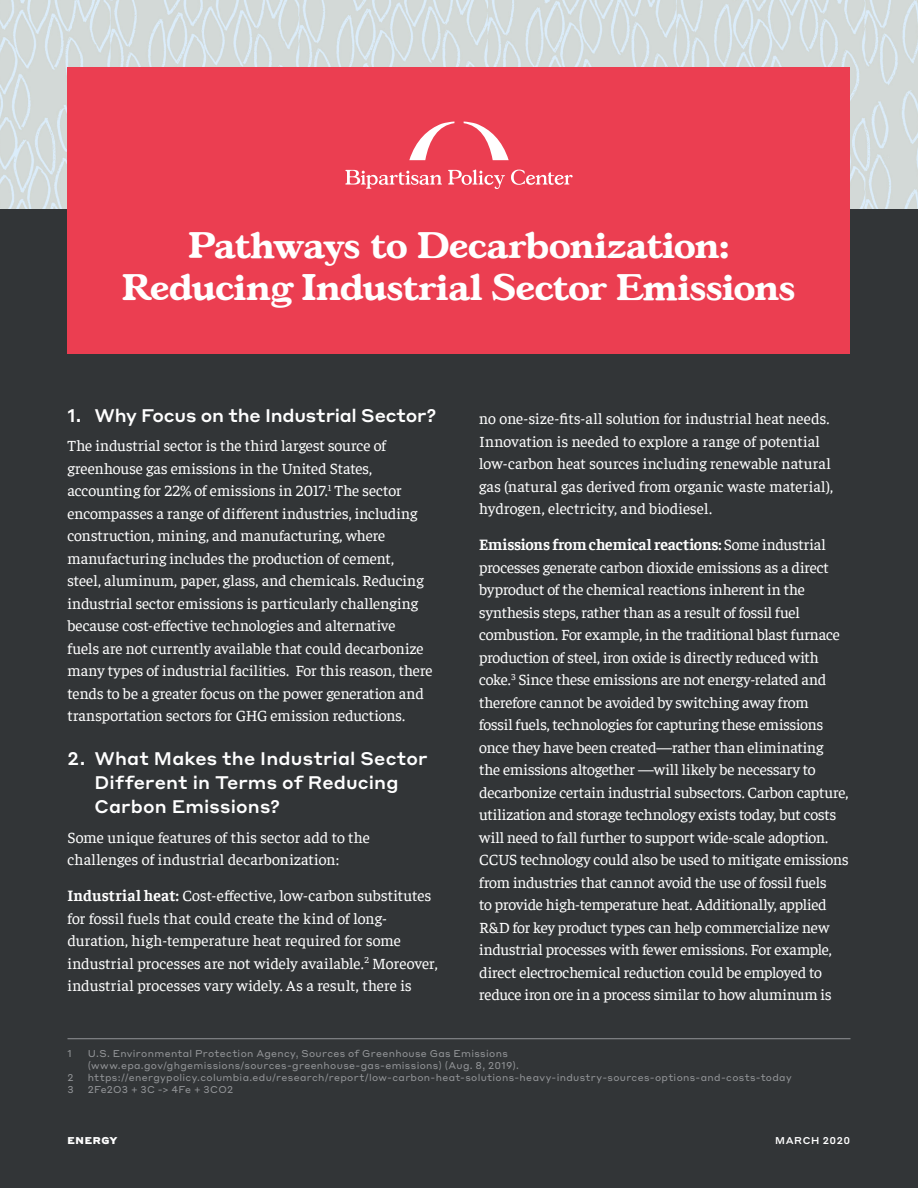
<style>
.page{position:relative;width:918px;height:1188px;background:#fff}
.page>*{position:absolute;margin:0;border:0;box-sizing:border-box;transform-origin:0 0}
.Cover_-_Title{font:700 36px/42px "Gascogne TS";letter-spacing:.005em;color:#fff;text-align:center}
.t1{font:500 18px/24px "Styrene A";letter-spacing:.005em;color:#fff}
.t2{font:500 18px "Styrene A";letter-spacing:-.015em;color:#fff}
.Body__White__-_Repor{font:15.75px/22.5px "Faustina";letter-spacing:-.005em;color:#fff}
.Footnote{font:9.75px/12px "Styrene A";letter-spacing:.035em;color:#939598}
.t3{font:500 9.75px "Styrene A";letter-spacing:.065em;color:#fff}
.t4{font:900 9.75px "Styrene A";letter-spacing:.07em;color:#fff}
.s1{font-weight:700}
</style>
<div class="page">
<img style="left:0;top:0;width:918px;height:209px">
<div style="left:0;top:209px;width:918px;height:979px;background:#323537"></div>
<div style="left:68px;top:68px;width:782px;height:286px;background:#eb3e51"></div>
<svg style="left:448px;top:170px;width:57px;height:19px"></svg>
<svg style="left:345px;top:170px;width:97px;height:19px"></svg>
<svg style="left:511px;top:170px;width:62px;height:15px"></svg>
<svg style="left:464px;top:122px;width:45px;height:38px"></svg>
<svg style="left:409px;top:121px;width:45px;height:39px"></svg>
<hr style="left:68px;top:1038px;width:782px;height:1px;background:#939598">
<p class="Cover_-_Title" style="left:123px;top:224px;width:674px">Pathways to Decarbonization:<br>Reducing Industrial Sector Emissions</p>
<p class="t2" style="left:68px;top:400px;width:370px">1. Why Focus on the Industrial Sector?</p>
<p class="Body__White__-_Repor" style="left:68px;top:433px;width:367px">The industrial sector is the third largest source of greenhouse gas emissions in the United States, accounting for 22% of emissions in 2017.<sup>1</sup> The sector encompasses a range of different industries, including construction, mining, and manufacturing, where manufacturing includes the production of cement,<br>steel, aluminum, paper, glass, and chemicals. Reducing industrial sector emissions is particularly challenging because cost-effective technologies and alternative<br>fuels are not currently available that could decarbonize many types of industrial facilities. For this reason, there tends to be a greater focus on the power generation and transportation sectors for GHG emission reductions.</p>
<p class="t1" style="left:94px;top:745px;width:335px;text-indent:-27px">2. What Makes the Industrial Sector<br>Different in Terms of Reducing<br>Carbon Emissions?</p>
<p class="Body__White__-_Repor" style="left:68px;top:825px;width:304px">Some unique features of this sector add to the challenges of industrial decarbonization:</p>
<p class="Body__White__-_Repor" style="left:68px;top:883px;width:372px"><span class="s1">Industrial heat:</span> Cost-effective, low-carbon substitutes for fossil fuels that could create the kind of long&shy;duration, high-temperature heat required for some industrial processes are not widely available.<sup>2</sup> Moreover, industrial processes vary widely. As a result, there is</p>
<p class="Body__White__-_Repor" style="left:479px;top:407px;width:355px">no one-size-fits-all solution for industrial heat needs.<br>Innovation is needed to explore a range of potential low-carbon heat sources including renewable natural gas (natural gas derived from organic waste material), hydrogen, electricity, and biodiesel.</p>
<p class="Body__White__-_Repor" style="left:479px;top:533px;width:371px"><span class="s1">Emissions from chemical reactions:</span> Some industrial processes generate carbon dioxide emissions as a direct byproduct of the chemical reactions inherent in the synthesis steps, rather than as a result of fossil fuel combustion. For example, in the traditional blast furnace production of steel, iron oxide is directly reduced with coke.<sup>3</sup> Since these emissions are not energy-related and therefore cannot be avoided by switching away from<br>fossil fuels, technologies for capturing these emissions once they have been created—rather than eliminating<br>the emissions altogether —will likely be necessary to decarbonize certain industrial subsectors. Carbon capture, utilization and storage technology exists today, but costs will need to fall further to support wide-scale adoption.<br>CCUS technology could also be used to mitigate emissions from industries that cannot avoid the use of fossil fuels<br>to provide high-temperature heat. Additionally, applied R&amp;D for key product types can help commercialize new industrial processes with fewer emissions. For example, direct electrochemical reduction could be employed to reduce iron ore in a process similar to how aluminum is</p>
<p class="Footnote" style="left:68px;top:1047px;width:6px">1</p>
<p class="Footnote" style="left:88px;top:1047px;width:433px">U.S. Environmental Protection Agency, Sources of Greenhouse Gas Emissions (www.epa.gov/ghgemissions/sources-greenhouse-gas-emissions) (Aug. 8, 2019).</p>
<p class="Footnote" style="left:68px;top:1071px;width:8px">2</p>
<p class="Footnote" style="left:88px;top:1071px;width:705px">https://energypolicy.columbia.edu/research/report/low-carbon-heat-solutions-heavy-industry-sources-options-and-costs-today</p>
<p class="Footnote" style="left:68px;top:1083px;width:8px">3</p>
<p class="Footnote" style="left:88px;top:1083px;width:147px">2Fe2O3 + 3C -&gt; 4Fe + 3CO2</p>
<p class="t4" style="left:68px;top:1133px;width:52px">ENERGY</p>
<p class="t3" style="left:775px;top:1133px;width:77px">MARCH 2020</p>
</div>
